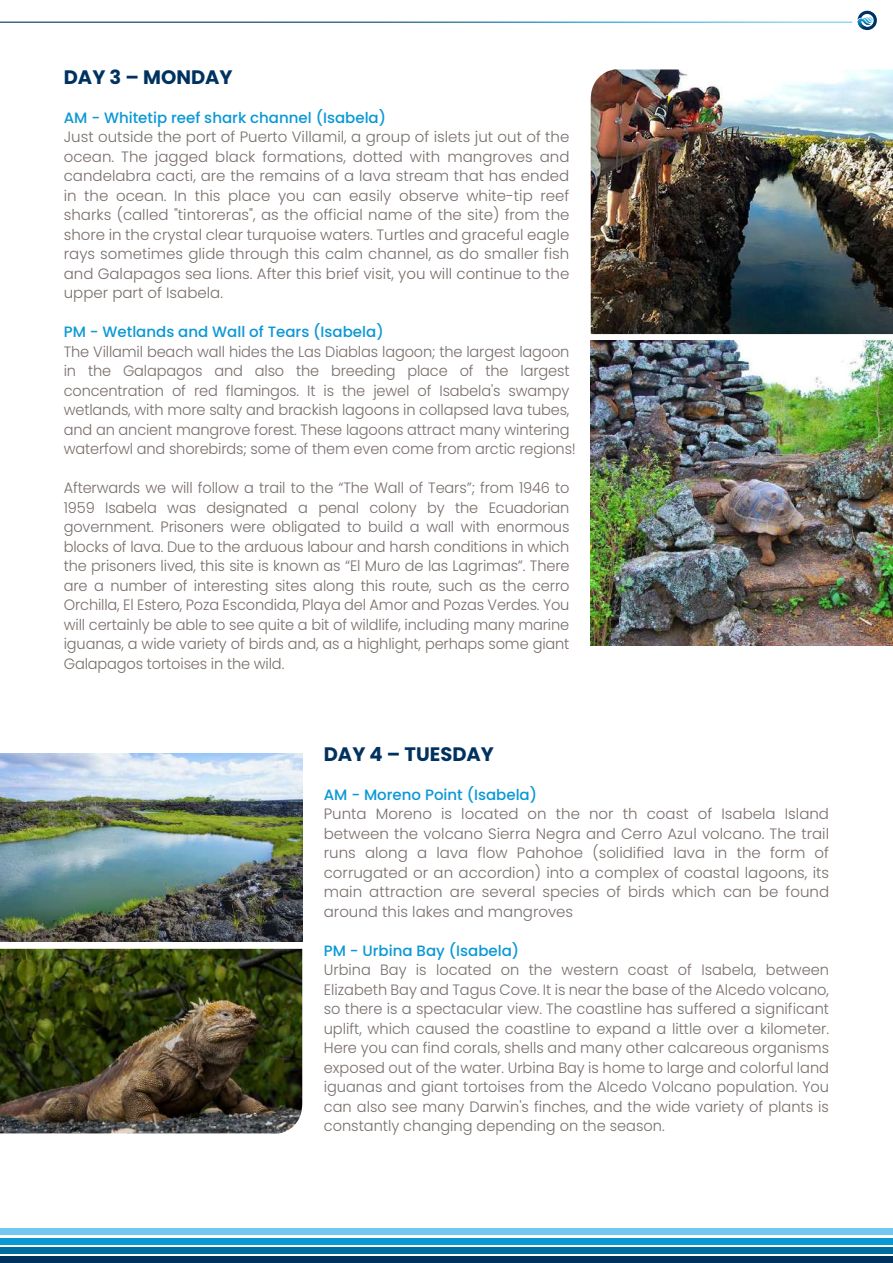
<style>
.page{position:relative;width:893px;height:1263px;background:#fff}
.page>*{position:absolute;margin:0;border:0;box-sizing:border-box;transform-origin:0 0}
.t1{font:700 19.5px "Poppins";color:#003260}
.t2{font:300 15px/19.5px "Poppins";letter-spacing:-.01em;color:#776e6a;text-align:justify}
.t3{font:500 15px "Poppins";color:#0a98d5}
</style>
<div class="page">
<div style="left:0;top:1256px;width:893px;height:7px;background:#003260"></div>
<div style="left:0;top:1247px;width:893px;height:6px;background:#006e9e"></div>
<div style="left:0;top:1238px;width:893px;height:6px;background:#0a98d5"></div>
<div style="left:0;top:1228px;width:893px;height:7px;background:#72c8f0"></div>
<img style="left:591px;top:341px;width:302px;height:304px">
<img style="left:591px;top:69px;width:302px;height:265px">
<img style="left:0;top:754px;width:302px;height:188px">
<img style="left:0;top:949px;width:302px;height:184px">
<svg style="left:857px;top:11px;width:20px;height:19px"></svg>
<h1 class="t1" style="left:64px;top:66px;width:170px">DAY 3 – MONDAY</h1>
<p class="t3" style="left:64px;top:109px;width:324px">AM - Whitetip reef shark channel (Isabela)</p>
<p class="t2" style="left:64px;top:127px;width:507px">Just outside the port of Puerto Villamil, a group of islets jut out of the ocean. The jagged black formations, dotted with mangroves and candelabra cacti, are the remains of a lava stream that has ended in the ocean. In this place you can easily observe white-tip reef sharks (called "tintoreras", as the official name of the site) from the shore in the crystal clear turquoise waters. Turtles and graceful eagle rays sometimes glide through this calm channel, as do smaller fish and Galapagos sea lions. After this brief visit, you will continue to the upper part of Isabela.</p>
<p class="t3" style="left:64px;top:323px;width:321px">PM - Wetlands and Wall of Tears (Isabela)</p>
<p class="t2" style="left:64px;top:342px;width:514px;text-align:left">The Villamil beach wall hides the Las Diablas lagoon; the largest lagoon in the Galapagos and also the breeding place of the largest concentration of red flamingos. It is the jewel of Isabela's swampy wetlands, with more salty and brackish lagoons in collapsed lava tubes, and an ancient mangrove forest. These lagoons attract many wintering waterfowl and shorebirds; some of them even come from arctic regions!</p>
<p class="t2" style="left:64px;top:478px;width:507px">Afterwards we will follow a trail to the “The Wall of Tears”; from 1946 to 1959 Isabela was designated a penal colony by the Ecuadorian government. Prisoners were obligated to build a wall with enormous blocks of lava. Due to the arduous labour and harsh conditions in which the prisoners lived, this site is known as “El Muro de las Lagrimas”. There are a number of interesting sites along this route, such as the cerro Orchilla, El Estero, Poza Escondida, Playa del Amor and Pozas Verdes. You will certainly be able to see quite a bit of wildlife, including many marine iguanas, a wide variety of birds and, as a highlight, perhaps some giant Galapagos tortoises in the wild.</p>
<h1 class="t1" style="left:324px;top:742px;width:172px">DAY 4 – TUESDAY</h1>
<p class="t3" style="left:324px;top:786px;width:215px">AM - Moreno Point (Isabela)</p>
<p class="t2" style="left:324px;top:804px;width:507px">Punta Moreno is located on the nor th coast of Isabela Island between the volcano Sierra Negra and Cerro Azul volcano. The trail runs along a lava flow Pahohoe (solidified lava in the form of corrugated or an accordion) into a complex of coastal lagoons, its main attraction are several species of birds which can be found around this lakes and mangroves</p>
<p class="t3" style="left:324px;top:942px;width:197px">PM - Urbina Bay (Isabela)</p>
<p class="t2" style="left:324px;top:960px;width:507px">Urbina Bay is located on the western coast of Isabela, between Elizabeth Bay and Tagus Cove. It is near the base of the Alcedo volcano, so there is a spectacular view. The coastline has suffered a significant uplift, which caused the coastline to expand a little over a kilometer.<br>Here you can find corals, shells and many other calcareous organisms exposed out of the water. Urbina Bay is home to large and colorful land iguanas and giant tortoises from the Alcedo Volcano population. You can also see many Darwin's finches, and the wide variety of plants is constantly changing depending on the season.</p>
</div>
